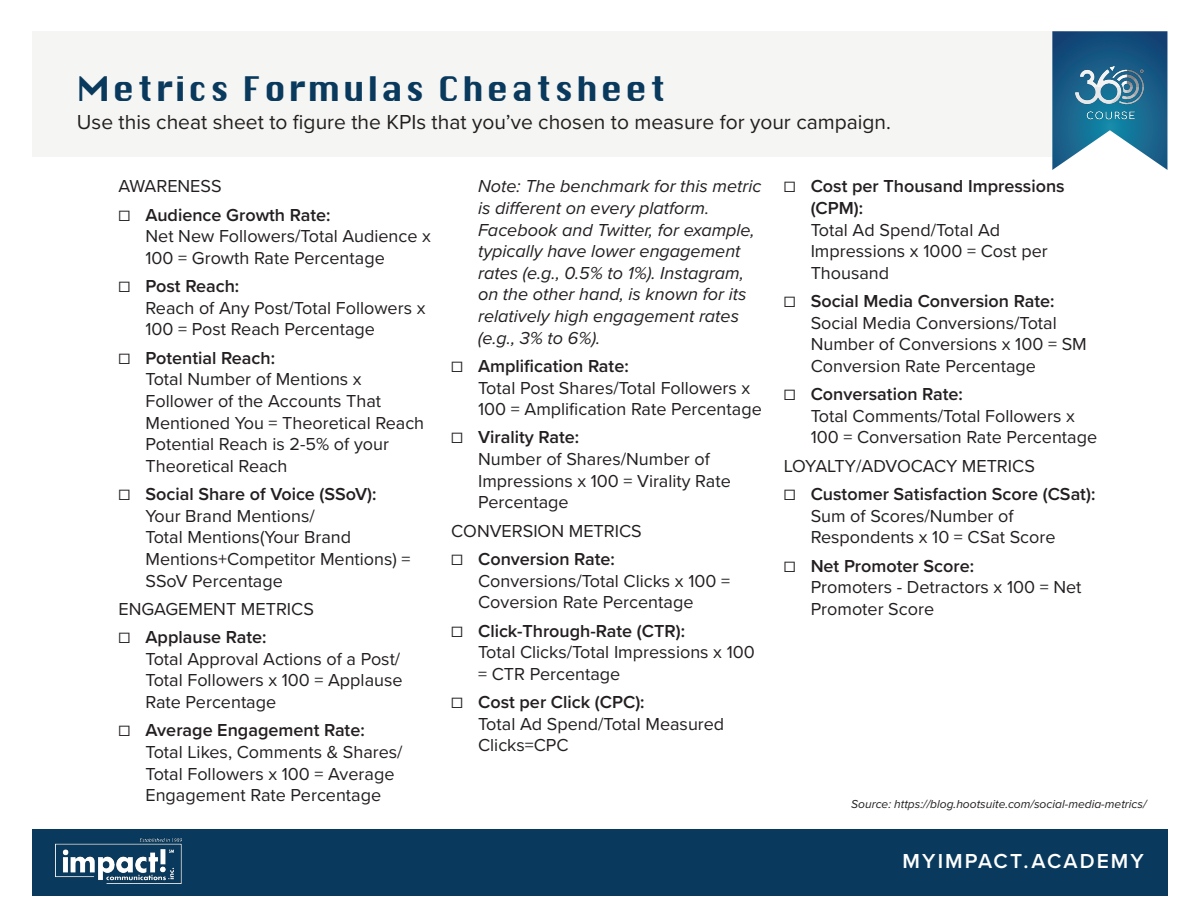
<style>
.page{position:relative;width:1188px;height:918px;background:#fff}
.page>*{position:absolute;margin:0;border:0;box-sizing:border-box;transform-origin:0 0}
.t1{font:33px "Krungthep";letter-spacing:.075em;color:#09395c}
.t2{font:21px "Proxima Nova";color:#231f20}
.t3{font:600 21px "Proxima Nova";letter-spacing:.1em;color:#fff}
.t4{font:18px/21.6px "Proxima Nova";color:#231f20}
.t5{font:italic 18px/21.6px "Proxima Nova";color:#231f20}
.t6{font:italic 12px "Proxima Nova";color:#231f20}
.s1{font-weight:600}
</style>
<div class="page">
<div style="left:32px;top:31px;width:1032px;height:126px;background:#f5f5f3"></div>
<div style="left:32px;top:829px;width:1135px;height:67px;background:#09395c"></div>
<img style="left:55px;top:838px;width:127px;height:45px">
<svg style="left:1052px;top:31px;width:115px;height:139px"></svg>
<img style="left:1076px;top:67px;width:68px;height:54px">
<p class="t1" style="left:77px;top:70px;width:591px">Metrics Formulas Cheatsheet</p>
<p class="t2" style="left:77px;top:107px;width:816px">Use this cheat sheet to figure the KPIs that you’ve chosen to measure for your campaign.</p>
<p class="t4" style="left:119px;top:175px;width:105px">AWARENESS</p>
<p class="t4" style="left:146px;top:203px;width:287px;text-indent:-27px">☐ <span class="s1">Audience Growth Rate:<br></span>Net New Followers/Total Audience x<br>100 = Growth Rate Percentage</p>
<p class="t4" style="left:146px;top:275px;width:281px;text-indent:-27px">☐ <span class="s1">Post Reach:<br></span>Reach of Any Post/Total Followers x<br>100 = Post Reach Percentage</p>
<p class="t4" style="left:146px;top:346px;width:280px;text-indent:-27px">☐ <span class="s1">Potential Reach:<br></span>Total Number of Mentions x<br>Follower of the Accounts That<br>Mentioned You = Theoretical Reach<br>Potential Reach is 2-5% of your<br>Theoretical Reach</p>
<p class="t4" style="left:146px;top:483px;width:267px;text-indent:-27px">☐ <span class="s1">Social Share of Voice (SSoV):<br></span>Your Brand Mentions/<br>Total Mentions(Your Brand<br>Mentions+Competitor Mentions) =<br>SSoV Percentage</p>
<p class="t4" style="left:119px;top:597px;width:197px">ENGAGEMENT METRICS</p>
<p class="t4" style="left:146px;top:626px;width:259px;text-indent:-27px">☐ <span class="s1">Applause Rate:<br></span>Total Approval Actions of a Post/<br>Total Followers x 100 = Applause<br>Rate Percentage</p>
<p class="t4" style="left:146px;top:719px;width:259px;text-indent:-27px">☐ <span class="s1">Average Engagement Rate:<br></span>Total Likes, Comments &amp; Shares/<br>Total Followers x 100 = Average<br>Engagement Rate Percentage</p>
<p class="t5" style="left:478px;top:175px;width:285px">Note: The benchmark for this metric is different on every platform.<br>Facebook and Twitter, for example, typically have lower engagement rates (e.g., 0.5% to 1%). Instagram, on the other hand, is known for its relatively high engagement rates (e.g., 3% to 6%).</p>
<p class="t4" style="left:478px;top:354px;width:285px;text-indent:-27px">☐ <span class="s1">Amplification Rate:<br></span>Total Post Shares/Total Followers x<br>100 = Amplification Rate Percentage</p>
<p class="t4" style="left:478px;top:426px;width:254px;text-indent:-27px">☐ <span class="s1">Virality Rate:<br></span>Number of Shares/Number of<br>Impressions x 100 = Virality Rate<br>Percentage</p>
<p class="t4" style="left:451px;top:519px;width:192px">CONVERSION METRICS</p>
<p class="t4" style="left:478px;top:547px;width:254px;text-indent:-27px">☐ <span class="s1">Conversion Rate:<br></span>Conversions/Total Clicks x 100 =<br>Coversion Rate Percentage</p>
<p class="t4" style="left:478px;top:619px;width:278px;text-indent:-27px">☐ <span class="s1">Click-Through-Rate (CTR):<br></span>Total Clicks/Total Impressions x 100 = CTR Percentage</p>
<p class="t4" style="left:478px;top:690px;width:248px;text-indent:-27px">☐ <span class="s1">Cost per Click (CPC):<br></span>Total Ad Spend/Total Measured<br>Clicks=CPC</p>
<p class="t4" style="left:811px;top:175px;width:256px;text-indent:-27px">☐ <span class="s1">Cost per Thousand Impressions (CPM):<br></span>Total Ad Spend/Total Ad<br>Impressions x 1000 = Cost per<br>Thousand</p>
<p class="t4" style="left:811px;top:290px;width:278px;text-indent:-27px">☐ <span class="s1">Social Media Conversion Rate:<br></span>Social Media Conversions/Total<br>Number of Conversions x 100 = SM<br>Conversion Rate Percentage</p>
<p class="t4" style="left:811px;top:383px;width:288px;text-indent:-27px">☐ <span class="s1">Conversation Rate:<br></span>Total Comments/Total Followers x<br>100 = Conversation Rate Percentage</p>
<p class="t4" style="left:784px;top:454px;width:253px">LOYALTY/ADVOCACY METRICS</p>
<p class="t4" style="left:811px;top:483px;width:286px;text-indent:-27px">☐ <span class="s1">Customer Satisfaction Score (CSat):<br></span>Sum of Scores/Number of<br>Respondents x 10 = CSat Score</p>
<p class="t4" style="left:811px;top:554px;width:272px;text-indent:-27px">☐ <span class="s1">Net Promoter Score:<br></span>Promoters - Detractors x 100 = Net<br>Promoter Score</p>
<p class="t6" style="left:851px;top:796px;width:297px">Source: https://blog.hootsuite.com/social-media-metrics/</p>
<p class="t3" style="left:903px;top:845px;width:243px">MYIMPACT.ACADEMY</p>
</div>
